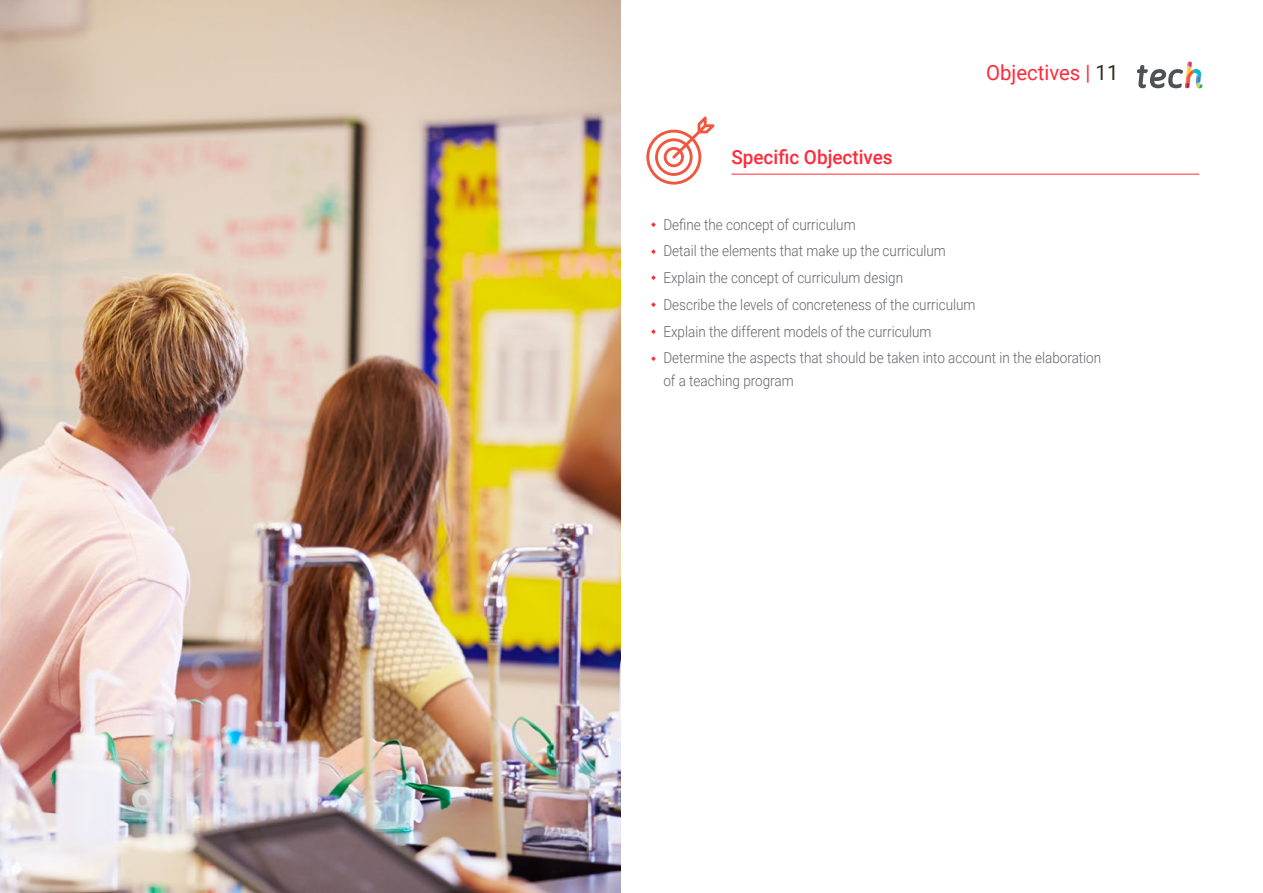
<style>
.page{position:relative;width:1263px;height:893px;background:#fff}
.page>*{position:absolute;margin:0;border:0;box-sizing:border-box;transform-origin:0 0}
.t1{font:21px "Roboto";color:#ff293a}
.t2{font:500 19.5px "Roboto";color:#ff293a}
.t3{font:300 15px/26.7px "Roboto";color:#61646a;scale:.9 1}
.s1{color:#312e20}
</style>
<div class="page">
<img style="left:0;top:0;width:621px;height:893px">
<hr style="left:731px;top:174px;width:468px;height:1px;background:#ff293a">
<svg style="left:1137px;top:62px;width:65px;height:27px"></svg>
<svg style="left:646px;top:116px;width:68px;height:69px"></svg>
<h2 class="t2" style="left:731px;top:144px;width:163px">Specific Objectives</h2>
<h1 class="t1" style="left:986px;top:57px;width:134px">Objectives | <span class="s1">11</span></h1>
<p class="t3" style="left:663px;top:210px;width:488px">Define the concept of curriculum<br>Detail the elements that make up the curriculum<br>Explain the concept of curriculum design<br>Describe the levels of concreteness of the curriculum<br>Explain the different models of the curriculum<br>Determine the aspects that should be taken into account in the elaboration</p>
<p class="t3" style="left:663px;top:367px;width:146px">of a teaching program</p>
</div>
